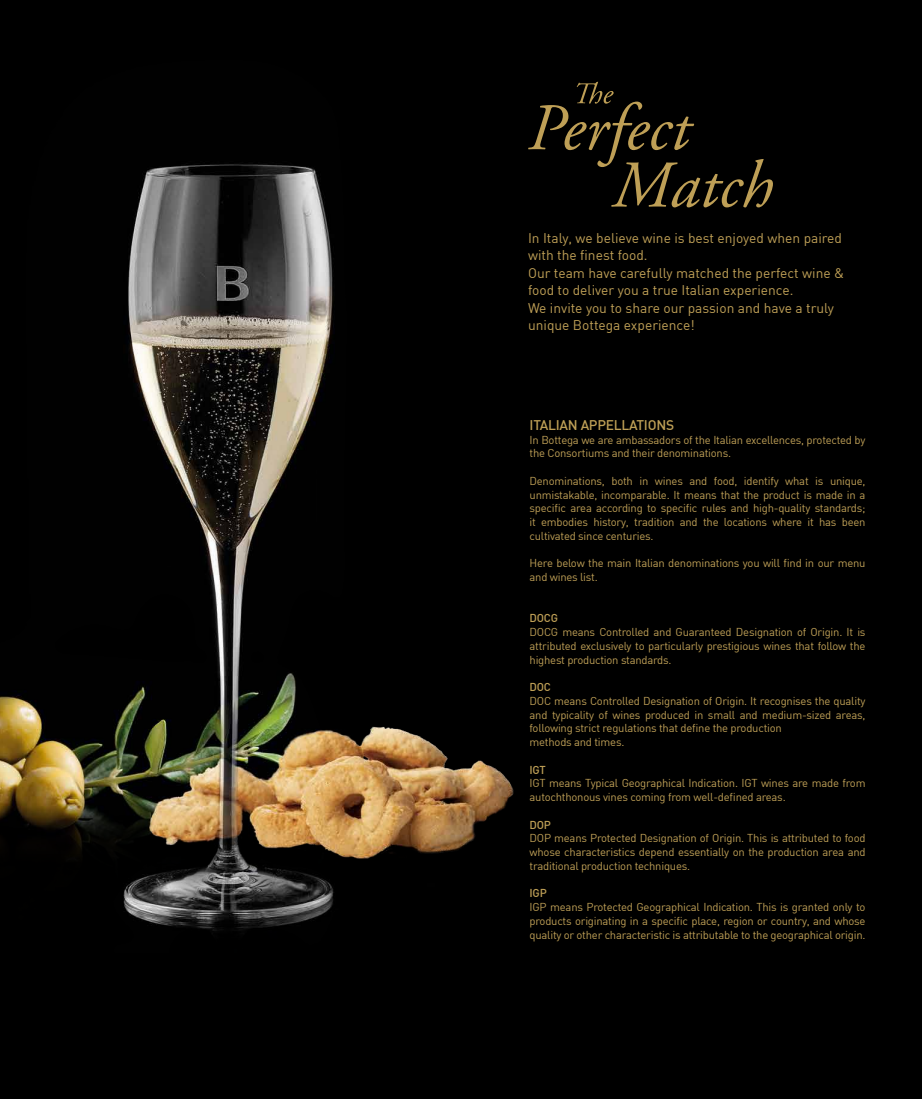
<style>
.page{position:relative;width:922px;height:1099px;background:#fff}
.page>*{position:absolute;margin:0;border:0;box-sizing:border-box;transform-origin:0 0}
.t1{font:13.75px/17.5px "DIN";color:#be9f56}
.t2{font:500 13.75px "DIN";letter-spacing:-.02em;color:#be9f56}
.t3{font:11.25px/13.8px "DIN";letter-spacing:-.02em;color:#be9f56}
.t4{font:500 11.25px "DIN";letter-spacing:-.02em;color:#be9f56}
</style>
<div class="page">
<div style="left:0;top:0;width:921px;height:1098px;background:#000"></div>
<img style="left:0;top:164px;width:514px;height:767px">
<svg style="left:528px;top:82px;width:244px;height:125px"></svg>
<p class="t1" style="left:528px;top:229px;width:318px">In Italy, we believe wine is best enjoyed when paired with the finest food.<br>Our team have carefully matched the perfect wine &amp; food to deliver you a true Italian experience.<br>We invite you to share our passion and have a truly unique Bottega experience!</p>
<p class="t2" style="left:529px;top:416px;width:146px">ITALIAN APPELLATIONS</p>
<p class="t3" style="left:529px;top:432px;width:337px">In Bottega we are ambassadors of the Italian excellences, protected by the Consortiums and their denominations.</p>
<p class="t3" style="left:529px;top:473px;width:337px;text-align:justify">Denominations, both in wines and food, identify what is unique, unmistakable, incomparable. It means that the product is made in a specific area according to specific rules and high-quality standards; it embodies history, tradition and the locations where it has been cultivated since centuries.</p>
<p class="t3" style="left:529px;top:556px;width:337px">Here below the main Italian denominations you will find in our menu and wines list.</p>
<p class="t4" style="left:529px;top:611px;width:30px">DOCG</p>
<p class="t3" style="left:529px;top:625px;width:337px;text-align:justify">DOCG means Controlled and Guaranteed Designation of Origin. It is attributed exclusively to particularly prestigious wines that follow the highest production standards.</p>
<p class="t4" style="left:529px;top:680px;width:23px">DOC</p>
<p class="t3" style="left:529px;top:693px;width:337px">DOC means Controlled Designation of Origin. It recognises the quality and typicality of wines produced in small and medium-sized areas, following strict regulations that define the production<br>methods and times.</p>
<p class="t4" style="left:529px;top:762px;width:18px">IGT</p>
<p class="t3" style="left:529px;top:776px;width:337px">IGT means Typical Geographical Indication. IGT wines are made from autochthonous vines coming from well-defined areas.</p>
<p class="t4" style="left:529px;top:817px;width:23px">DOP</p>
<p class="t3" style="left:529px;top:831px;width:337px;text-align:justify">DOP means Protected Designation of Origin. This is attributed to food whose characteristics depend essentially on the production area and traditional production techniques.</p>
<p class="t4" style="left:529px;top:886px;width:19px">IGP</p>
<p class="t3" style="left:529px;top:900px;width:337px;text-align:justify">IGP means Protected Geographical Indication. This is granted only to products originating in a specific place, region or country, and whose quality or other characteristic is attributable to the geographical origin.</p>
</div>
